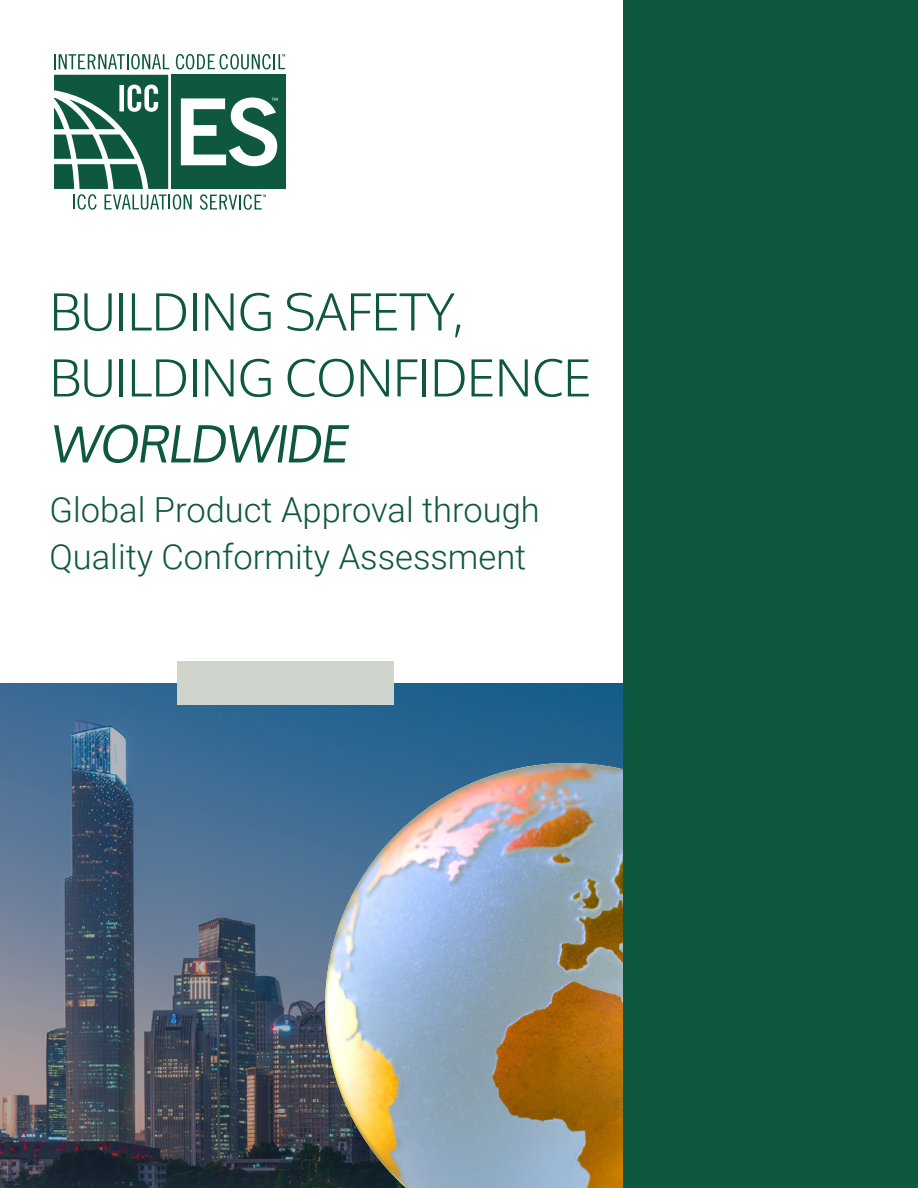
<style>
.page{position:relative;width:918px;height:1188px;background:#fff}
.page>*{position:absolute;margin:0;border:0;box-sizing:border-box;transform-origin:0 0}
.t1{font:300 51px/66px "Oxygen";letter-spacing:-.01em;color:#0e583f}
.t2{font:italic 51px "Oxygen";letter-spacing:-.01em;color:#0e583f}
.t3{font:300 34.5px/46.5px "Roboto";color:#0e583f}
</style>
<div class="page">
<svg style="left:54px;top:54px;width:115px;height:15px"></svg>
<svg style="left:176px;top:54px;width:109px;height:15px"></svg>
<div style="left:171px;top:75px;width:114px;height:114px;background:#0e583f"></div>
<svg style="left:54px;top:75px;width:224px;height:135px"></svg>
<svg style="left:0;top:683px;width:623px;height:505px"></svg>
<img style="left:325px;top:763px;width:298px;height:425px">
<div style="left:623px;top:0;width:295px;height:1188px;background:#0e583f"></div>
<div style="left:177px;top:662px;width:216px;height:43px;background:#cfd5cc"></div>
<h1 class="t1" style="left:50px;top:281px;width:544px">BUILDING SAFETY,<br>BUILDING CONFIDENCE</h1>
<h1 class="t2" style="left:50px;top:400px;width:299px">WORLDWIDE</h1>
<p class="t3" style="left:50px;top:486px;width:492px">Global Product Approval through<br>Quality Conformity Assessment</p>
</div>
